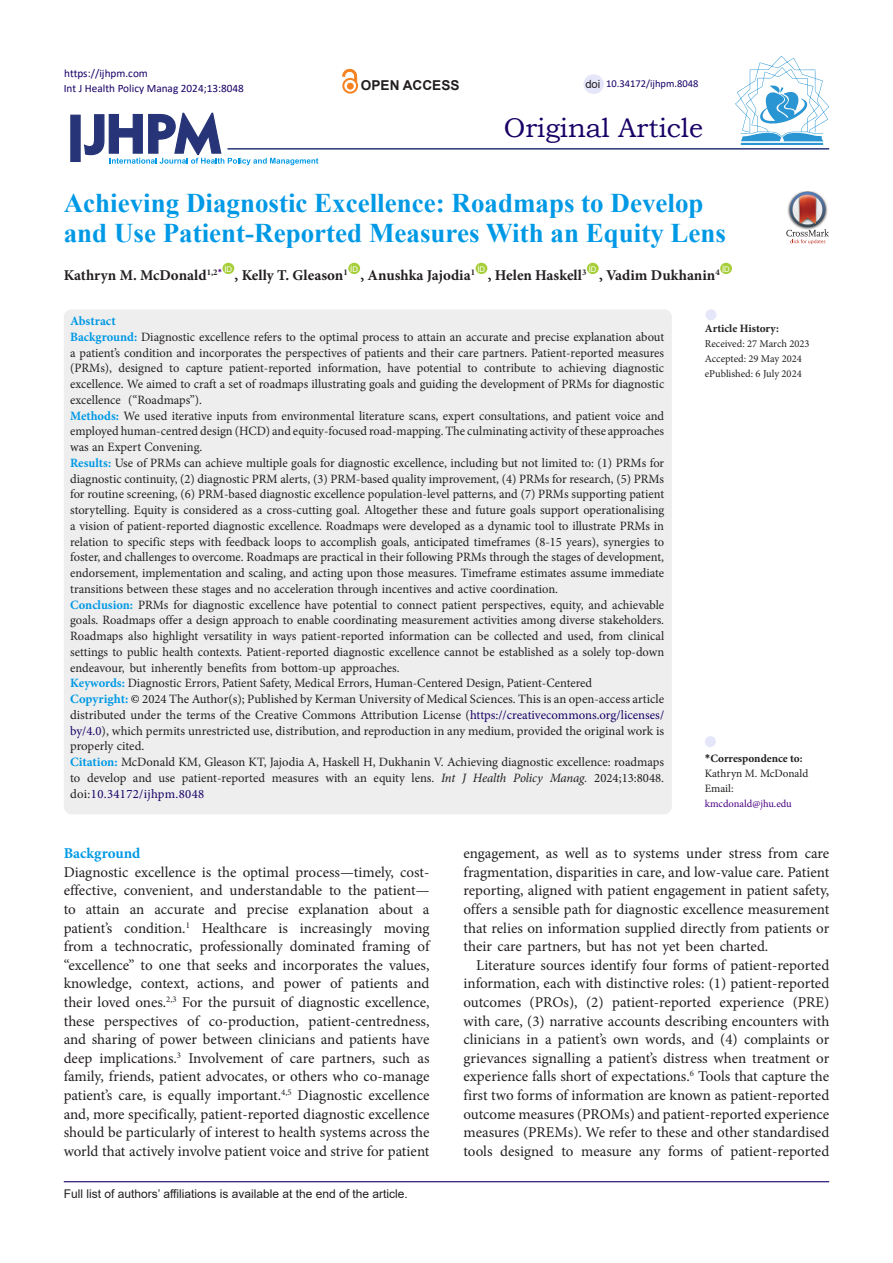
<style>
.page{position:relative;width:893px;height:1263px;background:#fff}
.page>*{position:absolute;margin:0;border:0;box-sizing:border-box;transform-origin:0 0}
.Default{font:700 27px/30px "Times New Roman";color:#0099e5}
.t1{font:27px "Bookman Old Style";color:#190066}
.t2{font:15px/18.6px "Minion Pro";letter-spacing:-.005em;color:#231f20;text-align:justify}
.Default-2{font:700 15px "Minion Pro";color:#231f20}
.heading_1{font:700 15px "Minion Pro";color:#0099e5}
.t3{font:700 13.65px "Arial";color:#231f20}
.Default-3{font:12.75px/15.8px "Minion Pro";color:#231f20;text-align:justify}
.Default-4{font:700 12.75px "Minion Pro";color:#0099e5}
.t4{font:12px "Arial";color:#231f20}
.t5{font:11.25px "Calibri";color:#190066}
.t6{font:700 11.25px "Minion Pro";color:#231f20}
.t7{font:11.25px "Minion Pro";color:#231f20}
.t8{font:11.25px "Arial";color:#231f20}
.t9{font:10.5px "Minion Pro";color:#231f20}
.t10{font:10.5px "Calibri";color:#190066}
.t11{font:10.5px "Minion Pro";color:#4b0082}
.t12{font:7.8px "Arial";color:#fff}
.s1{font-weight:700;color:#0099e5}
.s2{color:#000}
.s3{color:#190066}
.s4{font-style:italic}
.s5{font-family:"Calibri"}
</style>
<div class="page">
<svg style="left:84px;top:112px;width:234px;height:53px"></svg>
<div style="left:70px;top:115px;width:11px;height:47px;background:#273578;border:1px solid #273578"></div>
<div style="left:222px;top:263px;width:12px;height:11px;background:#a6ce39;border-radius:50%"></div>
<div style="left:348px;top:263px;width:12px;height:11px;background:#a6ce39;border-radius:50%"></div>
<div style="left:476px;top:263px;width:11px;height:11px;background:#a6ce39;border-radius:50%"></div>
<div style="left:587px;top:263px;width:12px;height:11px;background:#a6ce39;border-radius:50%"></div>
<div style="left:720px;top:263px;width:12px;height:11px;background:#a6ce39;border-radius:50%"></div>
<hr style="left:227px;top:148px;width:602px;height:2px;background:#273578">
<div style="left:64px;top:309px;width:608px;height:505px;background:#eee;border-radius:8px"></div>
<div style="left:705px;top:736px;width:11px;height:11px;background:#e6e6fa;border-radius:50%"></div>
<div style="left:705px;top:309px;width:11px;height:11px;background:#e6e6fa;border-radius:50%"></div>
<hr style="left:64px;top:1181px;width:765px;height:1px;background:#190066">
<hr style="left:741px;top:143px;width:82px;height:2px;background:#2995d2">
<svg style="left:735px;top:56px;width:94px;height:85px"></svg>
<div style="left:583px;top:74px;width:21px;height:20px;background:#e6e6fa;border-radius:50%"></div>
<img style="left:801px;top:191px;width:13px;height:1px">
<svg style="left:786px;top:192px;width:43px;height:52px"></svg>
<div style="left:342px;top:78px;width:16px;height:16px;border:2px solid #f58220;border-radius:50%"></div>
<svg style="left:343px;top:69px;width:14px;height:20px"></svg>
<p class="t5" style="left:64px;top:65px;width:85px">https://ijhpm.com</p>
<p class="t5" style="left:64px;top:81px;width:182px">Int J Health Policy Manag 2024;13:8048</p>
<p class="t3" style="left:361px;top:76px;width:100px">OPEN ACCESS</p>
<p class="t8" style="left:585px;top:76px;width:17px">doi</p>
<p class="t10" style="left:606px;top:76px;width:94px">10.34172/ijhpm.8048</p>
<p class="t1" style="left:504px;top:110px;width:201px">Original Article</p>
<p class="Default" style="left:64px;top:188px;width:664px">Achieving Diagnostic Excellence: Roadmaps to Develop and Use Patient-Reported Measures With an Equity Lens</p>
<p class="Default-2" style="left:64px;top:264px;width:160px">Kathryn M. McDonald<sup>1,2</sup><sup>*</sup></p>
<p class="t12" style="left:224px;top:263px;width:9px">ID</p>
<p class="t12" style="left:350px;top:263px;width:9px">ID</p>
<p class="t12" style="left:477px;top:263px;width:9px">ID</p>
<p class="t12" style="left:589px;top:263px;width:9px">ID</p>
<p class="t12" style="left:722px;top:263px;width:9px">ID</p>
<p class="Default-2" style="left:235px;top:264px;width:115px">, Kelly T. Gleason<sup>1</sup></p>
<p class="Default-2" style="left:360px;top:264px;width:116px">, Anushka Jajodia<sup>1</sup></p>
<p class="Default-2" style="left:488px;top:264px;width:100px">, Helen Haskell<sup>3</sup></p>
<p class="Default-2" style="left:599px;top:264px;width:122px">, Vadim Dukhanin<sup>4</sup></p>
<p class="Default-4" style="left:70px;top:312px;width:47px">Abstract</p>
<p class="Default-3" style="left:70px;top:329px;width:596px"><span class="s1">Background:</span> Diagnostic excellence refers to the optimal process to attain an accurate and precise explanation about a patient’s condition and incorporates the perspectives of patients and their care partners. Patient-reported measures (PRMs), designed to capture patient-reported information, have potential to contribute to achieving diagnostic excellence. We aimed to craft a set of roadmaps illustrating goals and guiding the development of PRMs for diagnostic excellence (“Roadmaps”).</p>
<p class="Default-3" style="left:70px;top:408px;width:595px"><span class="s1">Methods:</span> We used iterative inputs from environmental literature scans, expert consultations, and patient voice and employed human-centred design (HCD) and equity-focused road-mapping. The culminating activity of these approaches was an Expert Convening.</p>
<p class="Default-3" style="left:70px;top:455px;width:596px"><span class="s1">Results:</span> Use of PRMs can achieve multiple goals for diagnostic excellence, including but not limited to: (1) PRMs for diagnostic continuity, (2) diagnostic PRM alerts, (3) PRM-based quality improvement, (4) PRMs for research, (5) PRMs for routine screening, (6) PRM-based diagnostic excellence population-level patterns, and (7) PRMs supporting patient storytelling. Equity is considered as a cross-cutting goal. Altogether these and future goals support operationalising a vision of patient-reported diagnostic excellence. Roadmaps were developed as a dynamic tool to illustrate PRMs in relation to specific steps with feedback loops to accomplish goals, anticipated timeframes (8-15 years), synergies to foster, and challenges to overcome. Roadmaps are practical in their following PRMs through the stages of development, endorsement, implementation and scaling, and acting upon those measures. Timeframe estimates assume immediate transitions between these stages and no acceleration through incentives and active coordination.</p>
<p class="Default-3" style="left:70px;top:597px;width:596px"><span class="s1">Conclusion:</span> PRMs for diagnostic excellence have potential to connect patient perspectives, equity, and achievable goals. Roadmaps offer a design approach to enable coordinating measurement activities among diverse stakeholders.<br>Roadmaps also highlight versatility in ways patient-reported information can be collected and used, from clinical settings to public health contexts. Patient-reported diagnostic excellence cannot be established as a solely top-down endeavour, but inherently benefits from bottom-up approaches.</p>
<p class="Default-3" style="left:70px;top:675px;width:524px"><span class="s1">Keywords:</span> Diagnostic Errors, Patient Safety, Medical Errors, Human-Centered Design, Patient-Centered</p>
<p class="Default-3" style="left:70px;top:691px;width:596px"><span class="s1">Copyright:</span> <span class="s2">©</span> 2024 The Author(s); Published by Kerman University of Medical Sciences. This is an open-access article distributed under the terms of the Creative Commons Attribution License (<span class="s3">https://creativecommons.org/licenses/ by/4.0</span>), which permits unrestricted use, distribution, and reproduction in any medium, provided the original work is properly cited.</p>
<p class="Default-3" style="left:70px;top:754px;width:596px"><span class="s1">Citation:</span> McDonald KM, Gleason KT, Jajodia A, Haskell H, Dukhanin V. Achieving diagnostic excellence: roadmaps to develop and use patient-reported measures with an equity lens. <span class="s4">Int J Health Policy Manag.</span> 2024;13:8048. doi:<span class="s3">10.34172/ijhpm.8048</span></p>
<p class="t6" style="left:705px;top:751px;width:99px"><span class="s5">*</span>Correspondence to:</p>
<p class="t6" style="left:705px;top:321px;width:76px">Article History:</p>
<p class="t9" style="left:705px;top:337px;width:106px">Received: 27 March 2023</p>
<p class="t9" style="left:705px;top:352px;width:99px">Accepted: 29 May 2024</p>
<p class="t9" style="left:705px;top:367px;width:98px">ePublished: 6 July 2024</p>
<p class="t7" style="left:705px;top:766px;width:105px">Kathryn M. McDonald</p>
<p class="t7" style="left:705px;top:781px;width:30px">Email:</p>
<p class="t11" style="left:705px;top:797px;width:89px">kmcdonald@jhu.edu</p>
<p class="heading_1" style="left:64px;top:843px;width:78px">Background</p>
<p class="t2" style="left:64px;top:863px;width:367px">Diagnostic excellence is the optimal process—timely, cost&shy;effective, convenient, and understandable to the patient— to attain an accurate and precise explanation about a patient’s condition.<sup>1</sup> Healthcare is increasingly moving from a technocratic, professionally dominated framing of “excellence” to one that seeks and incorporates the values, knowledge, context, actions, and power of patients and their loved ones.<sup>2,3</sup> For the pursuit of diagnostic excellence, these perspectives of co-production, patient-centredness, and sharing of power between clinicians and patients have deep implications.<sup>3</sup> Involvement of care partners, such as family, friends, patient advocates, or others who co-manage patient’s care, is equally important.<sup>4,5</sup> Diagnostic excellence and, more specifically, patient-reported diagnostic excellence should be particularly of interest to health systems across the world that actively involve patient voice and strive for patient</p>
<p class="t4" style="left:64px;top:1185px;width:346px">Full list of authors’ affiliations is available at the end of the article.</p>
<p class="t2" style="left:463px;top:844px;width:367px">engagement, as well as to systems under stress from care fragmentation, disparities in care, and low-value care. Patient reporting, aligned with patient engagement in patient safety, offers a sensible path for diagnostic excellence measurement that relies on information supplied directly from patients or their care partners, but has not yet been charted.</p>
<p class="t2" style="left:463px;top:956px;width:367px;text-indent:13px">Literature sources identify four forms of patient-reported information, each with distinctive roles: (1) patient-reported outcomes (PROs), (2) patient-reported experience (PRE) with care, (3) narrative accounts describing encounters with clinicians in a patient’s own words, and (4) complaints or grievances signalling a patient’s distress when treatment or experience falls short of expectations.<sup>6</sup> Tools that capture the first two forms of information are known as patient-reported outcome measures (PROMs) and patient-reported experience measures (PREMs). We refer to these and other standardised tools designed to measure any forms of patient-reported</p>
</div>
